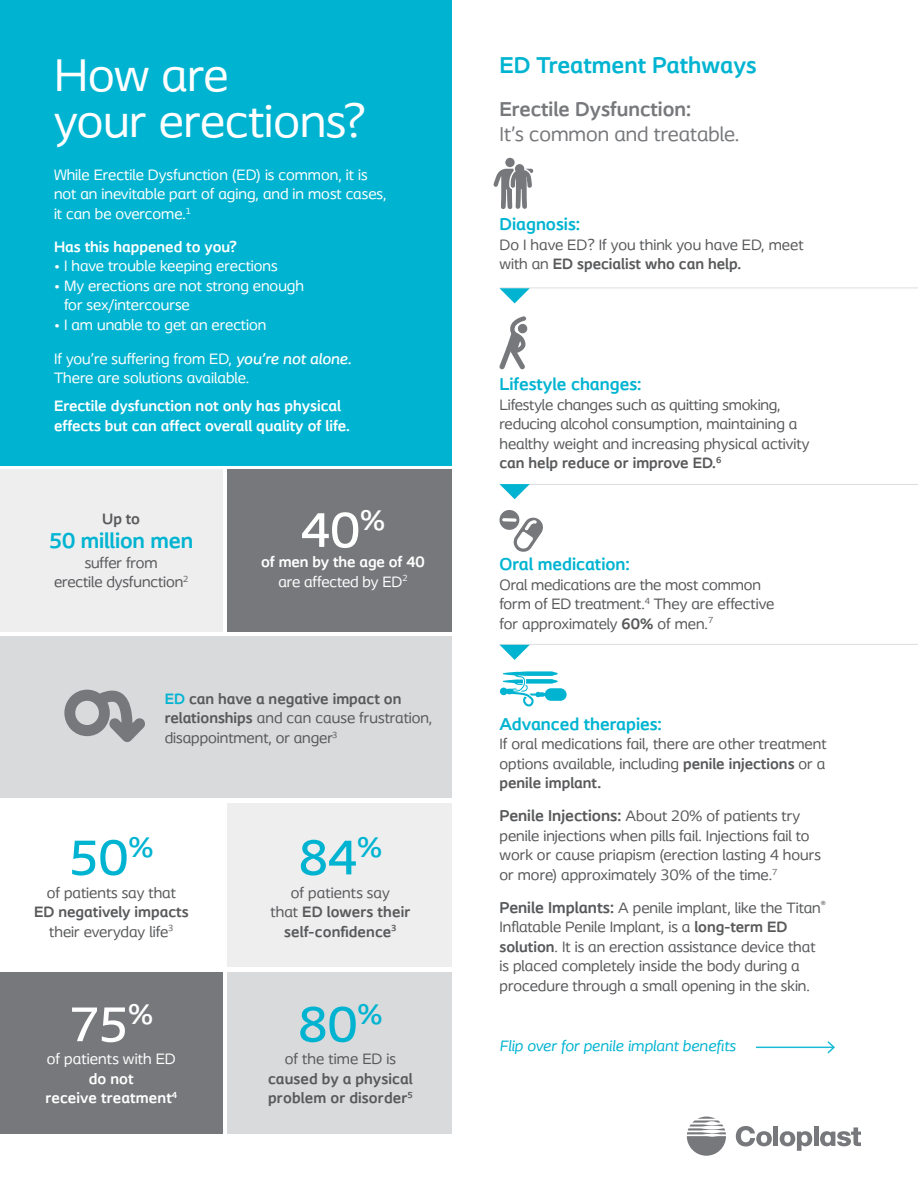
<style>
.page{position:relative;width:918px;height:1188px;background:#fff}
.page>*{position:absolute;margin:0;border:0;box-sizing:border-box;transform-origin:0 0}
.t1{font:500 51px "Coloplast";color:#00b4d1}
.t2{font:500 51px "Coloplast";color:#fff}
.t3{font:48px/45.5px "Coloplast";color:#fff}
.t4{font:700 24px "Coloplast";color:#00b4d1}
.t5{font:700 22.5px "Coloplast";letter-spacing:-.005em;color:#00b4d1}
.t6{font:21px "Coloplast";color:#77787b}
.t7{font:700 21px "Coloplast";color:#77787b}
.t8{font:700 18px "Coloplast";color:#00b4d1}
.t9{font:15.75px/19.5px "Coloplast";color:#58595b}
.t10{font:15.75px/19.5px "Coloplast";color:#fff}
.t11{font:700 15.75px/19.5px "Coloplast";color:#fff;text-align:center}
.t12{font:700 15.75px/19.5px "Coloplast";letter-spacing:.01em;color:#58595b;text-align:center}
.t13{font:italic 15.75px "Coloplast";color:#00b4d1}
.s1{font-weight:500;font-style:italic}
.s2{font-weight:400}
.s3{font-weight:700;color:#00b4d1}
.s4{font-weight:700}
.s5{font-weight:700;font-size:16.5px}
</style>
<div class="page">
<div style="left:227px;top:803px;width:225px;height:164px;background:#eeeeef"></div>
<div style="left:227px;top:972px;width:225px;height:162px;background:#d9dadc"></div>
<div style="left:0;top:972px;width:223px;height:162px;background:#77787b"></div>
<hr style="left:500px;top:288px;width:418px;height:1px;background:#d9dadc">
<hr style="left:500px;top:484px;width:418px;height:1px;background:#d9dadc">
<hr style="left:500px;top:644px;width:418px;height:1px;background:#d9dadc">
<div style="left:0;top:0;width:452px;height:465px;background:#00b4d1"></div>
<div style="left:515px;top:164px;width:9px;height:9px;background:#77787b;border-radius:50%"></div>
<div style="left:505px;top:158px;width:10px;height:9px;background:#77787b;border-radius:50%"></div>
<svg style="left:493px;top:169px;width:40px;height:40px"></svg>
<svg style="left:499px;top:316px;width:29px;height:53px"></svg>
<svg style="left:499px;top:510px;width:44px;height:42px"></svg>
<svg style="left:500px;top:645px;width:30px;height:15px"></svg>
<svg style="left:500px;top:288px;width:30px;height:15px"></svg>
<svg style="left:500px;top:484px;width:30px;height:15px"></svg>
<svg style="left:500px;top:671px;width:67px;height:36px"></svg>
<hr style="left:756px;top:1047px;width:78px;height:1px;background:#00b4d1">
<svg style="left:826px;top:1041px;width:9px;height:13px"></svg>
<div style="left:0;top:636px;width:452px;height:162px;background:#d9dadc"></div>
<div style="left:227px;top:470px;width:225px;height:162px;background:#77787b"></div>
<div style="left:0;top:470px;width:223px;height:162px;background:#eeeeef"></div>
<svg style="left:64px;top:690px;width:81px;height:52px"></svg>
<svg style="left:736px;top:1126px;width:36px;height:20px"></svg>
<div style="left:773px;top:1126px;width:5px;height:20px;background:#77787b"></div>
<hr style="left:814px;top:1126px;width:4px;height:20px;background:#77787b">
<svg style="left:780px;top:1131px;width:32px;height:20px"></svg>
<svg style="left:820px;top:1127px;width:41px;height:19px"></svg>
<svg style="left:687px;top:1117px;width:39px;height:39px"></svg>
<h2 class="t3" style="left:54px;top:52px;width:313px">How are<br>your erections?</h2>
<p class="t10" style="left:54px;top:165px;width:334px">While Erectile Dysfunction (ED) is common, it is not an inevitable part of aging, and in most cases, it can be overcome.<sup>1</sup></p>
<p class="t11" style="left:54px;top:237px;width:184px">Has this happened to you?</p>
<p class="t10" style="left:54px;top:256px;width:225px">• I have trouble keeping erections</p>
<p class="t10" style="left:64px;top:276px;width:242px;text-indent:-10px">• My erections are not strong enough for sex/intercourse</p>
<p class="t10" style="left:54px;top:315px;width:214px">• I am unable to get an erection</p>
<p class="t10" style="left:54px;top:349px;width:299px">If you’re suffering from ED, <span class="s1">you’re not alone.<br></span>There are solutions available.</p>
<p class="t11" style="left:54px;top:396px;width:297px;text-align:left">Erectile dysfunction not only has physical effects but can affect overall quality of life.</p>
<p class="t12" style="left:102px;top:509px;width:39px">Up to</p>
<h3 class="t5" style="left:49px;top:527px;width:146px">50 million men</h3>
<p class="t9" style="left:54px;top:552px;width:136px;text-align:center">suffer from<br>erectile dysfunction<sup>2</sup></p>
<h1 class="t2" style="left:301px;top:499px;width:86px">40<sup>%</sup></h1>
<p class="t11" style="left:261px;top:552px;width:165px">of men by the age of 40 <span class="s2">are affected by ED</span><sup>2</sup></p>
<p class="t9" style="left:165px;top:689px;width:269px"><span class="s3">ED</span> <span class="s4">can have a negative impact on relationships</span> and can cause frustration, disappointment, or anger<sup>3</sup></p>
<h1 class="t1" style="left:69px;top:827px;width:86px">50<sup>%</sup></h1>
<p class="t9" style="left:47px;top:882px;width:131px">of patients say that</p>
<p class="t12" style="left:34px;top:902px;width:156px">ED negatively impacts <span class="s2">their everyday life</span><sup>3</sup></p>
<h1 class="t2" style="left:70px;top:994px;width:85px">75<sup>%</sup></h1>
<p class="t10" style="left:47px;top:1049px;width:131px">of patients with ED</p>
<p class="t11" style="left:45px;top:1069px;width:133px">do not<br>receive treatment<sup>4</sup></p>
<h1 class="t1" style="left:299px;top:827px;width:85px">84<sup>%</sup></h1>
<p class="t12" style="left:270px;top:882px;width:142px"><span class="s2">of patients say<br>that</span> ED lowers their self-confidence<sup>3</sup></p>
<h1 class="t1" style="left:298px;top:994px;width:86px">80<sup>%</sup></h1>
<p class="t9" style="left:285px;top:1049px;width:113px">of the time ED is</p>
<p class="t12" style="left:268px;top:1069px;width:146px;text-align:left">caused by a physical problem or disorder<sup>5</sup></p>
<h3 class="t4" style="left:500px;top:51px;width:259px">ED Treatment Pathways</h3>
<h3 class="t7" style="left:500px;top:97px;width:193px">Erectile Dysfunction:</h3>
<h3 class="t6" style="left:500px;top:122px;width:242px">It’s common and treatable.</h3>
<p class="t8" style="left:500px;top:213px;width:82px">Diagnosis:</p>
<p class="t9" style="left:500px;top:235px;width:306px">Do I have ED? If you think you have ED, meet with an <span class="s4">ED specialist who can help.</span></p>
<p class="t8" style="left:500px;top:373px;width:144px">Lifestyle changes:</p>
<p class="t9" style="left:500px;top:394px;width:312px">Lifestyle changes such as quitting smoking, reducing alcohol consumption, maintaining a healthy weight and increasing physical activity <span class="s4">can help reduce or improve ED.</span><sup>6</sup></p>
<p class="t8" style="left:500px;top:553px;width:132px">Oral medication:</p>
<p class="t9" style="left:499px;top:574px;width:276px">Oral medications are the most common form of ED treatment.<sup>4</sup> They are effective for approximately <span class="s4">60%</span> of men.<sup>7</sup></p>
<p class="t8" style="left:500px;top:713px;width:164px">Advanced therapies:</p>
<p class="t9" style="left:500px;top:734px;width:329px;text-align:justify">If oral medications fail, there are other treatment options available, including <span class="s4">penile injections</span> or a <span class="s4">penile implant.</span></p>
<p class="t9" style="left:499px;top:806px;width:323px"><span class="s5">Penile Injections:</span> About 20% of patients try penile injections when pills fail. Injections fail to work or cause priapism (erection lasting 4 hours or more) approximately 30% of the time.<sup>7</sup></p>
<p class="t9" style="left:500px;top:898px;width:328px"><span class="s5">Penile Implants:</span> A penile implant, like the Titan<sup>® </sup>Inflatable Penile Implant, is a <span class="s4">long-term ED solution</span>. It is an erection assistance device that is placed completely inside the body during a procedure through a small opening in the skin.</p>
<p class="t13" style="left:500px;top:1036px;width:238px">Flip over for penile implant benefits</p>
</div>
